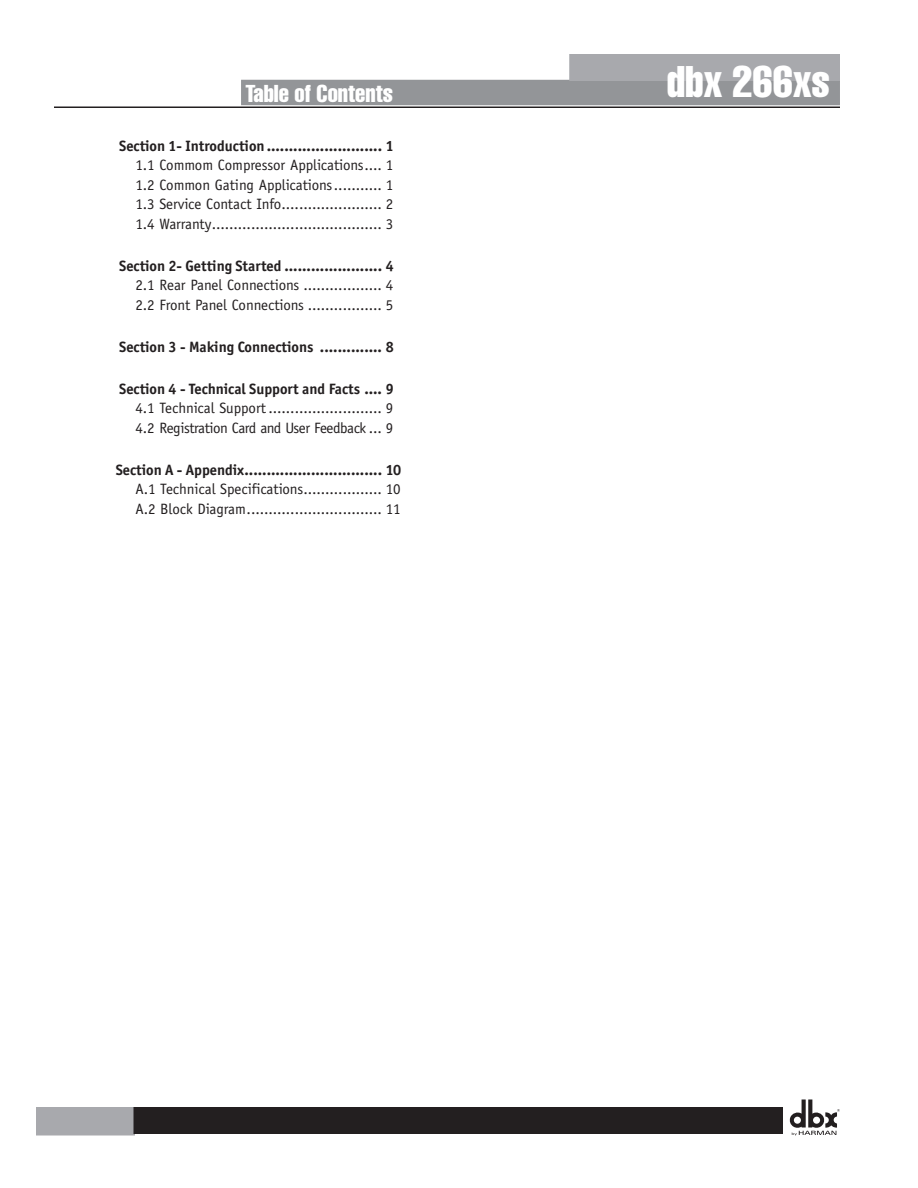
<style>
.page{position:relative;width:918px;height:1188px;background:#fff}
.page>*{position:absolute;margin:0;border:0;box-sizing:border-box;transform-origin:0 0}
.t1{font:extra-condensed 43.5px "Helvetica";color:#fff}
.t2{font:extra-condensed 24px "Helvetica";color:#fff}
.t3{font:15px/19.5px "Officina Sans";letter-spacing:-.005em;color:#231f20}
.t4{font:700 15px "Officina Sans ITC Std";color:#231f20}
.t5{font:15px/19.5px "Officina Sans";letter-spacing:-.03em;color:#231f20}
</style>
<div class="page">
<hr style="left:54px;top:106px;width:786px;height:2px;background:#231f20">
<div style="left:242px;top:80px;width:597px;height:25px;background:#939598"></div>
<div style="left:569px;top:54px;width:271px;height:27px;background:#a8a9ad"></div>
<div style="left:36px;top:1107px;width:99px;height:29px;background:#a8a9ad;border:2px solid #a8a9ad"></div>
<div style="left:134px;top:1108px;width:648px;height:25px;background:#231f20"></div>
<div style="left:134px;top:1107px;width:649px;height:27px;border:2px solid #231f20"></div>
<svg style="left:789px;top:1100px;width:51px;height:36px"></svg>
<h2 class="t2" style="left:245px;top:78px;width:149px">Table of Contents</h2>
<p class="t4" style="left:119px;top:136px;width:276px">Section 1- Introduction .......................... 1</p>
<p class="t3" style="left:135px;top:155px;width:259px;text-align:justify">1.1 Commom Compressor Applications.... 1<br>1.2 Common Gating Applications........... 1<br>1.3 Service Contact Info....................... 2<br>1.4 Warranty....................................... 3</p>
<p class="t4" style="left:119px;top:256px;width:276px">Section 2- Getting Started ...................... 4</p>
<p class="t3" style="left:135px;top:275px;width:259px">2.1 Rear Panel Connections .................. 4<br>2.2 Front Panel Connections ................. 5</p>
<p class="t4" style="left:119px;top:337px;width:276px">Section 3 - Making Connections .............. 8</p>
<p class="t4" style="left:119px;top:379px;width:276px">Section 4 - Technical Support and Facts .... 9</p>
<p class="t5" style="left:135px;top:398px;width:259px">4.1 Technical Support .......................... 9<br>4.2 Registration Card and User Feedback ... 9</p>
<p class="t4" style="left:116px;top:460px;width:287px">Section A - Appendix............................... 10</p>
<p class="t3" style="left:135px;top:479px;width:267px">A.1 Technical Specifications.................. 10<br>A.2 Block Diagram............................... 11</p>
<h1 class="t1" style="left:667px;top:54px;width:165px">dbx 266xs</h1>
</div>
